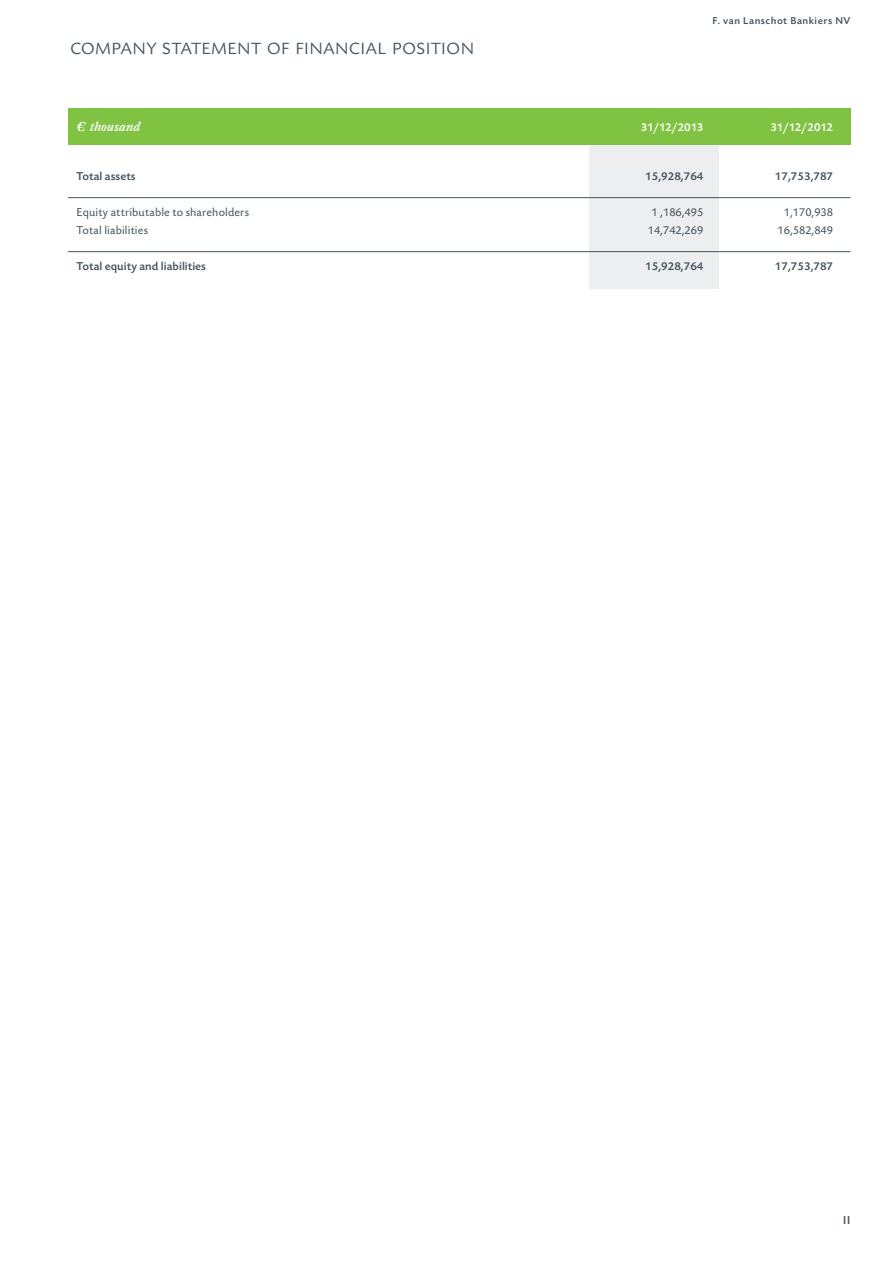
<style>
.page{position:relative;width:893px;height:1263px;background:#fff}
.page>*{position:absolute;margin:0;border:0;box-sizing:border-box;transform-origin:0 0}
.t1{font:24px "Today Sans BEFOP Light SC";color:#455560}
.t2{font:italic 12.75px "FVL Fleischmann ST Medium";letter-spacing:.015em;color:#fff}
.t3{font:12px/18px "Today Sans BEFOP";letter-spacing:.01em;color:#455560;text-align:center}
.t4{font:500 12px "Today Sans BEFOP";color:#455560}
.t5{font:500 12px "Today Sans BEFOP";letter-spacing:-.02em;color:#fff}
.t6{font:500 10.5px "Today Sans BEFOP";letter-spacing:.05em;color:#455560}
</style>
<div class="page">
<div style="left:589px;top:144px;width:130px;height:144px;background:#eceeef"></div>
<div style="left:68px;top:108px;width:782px;height:36px;background:#80c342"></div>
<hr style="left:68px;top:197px;width:782px;height:1px;background:#455560">
<hr style="left:68px;top:251px;width:782px;height:1px;background:#455560">
<h1 class="t1" style="left:70px;top:34px;width:406px">company statement of financial position</h1>
<p class="t2" style="left:77px;top:119px;width:65px">€ thousand</p>
<p class="t4" style="left:77px;top:170px;width:61px">Total assets</p>
<p class="t3" style="left:77px;top:204px;width:174px;text-align:left">Equity attributable to shareholders<br>Total liabilities</p>
<p class="t4" style="left:77px;top:260px;width:131px">Total equity and liabilities</p>
<p class="t6" style="left:713px;top:15px;width:139px">F. van Lanschot Bankiers NV</p>
<p class="t5" style="left:641px;top:120px;width:64px">31/12/2013</p>
<p class="t4" style="left:645px;top:170px;width:60px">15,928,764</p>
<p class="t3" style="left:648px;top:204px;width:57px">1 ,186,495<br>14,742,269</p>
<p class="t4" style="left:645px;top:260px;width:60px">15,928,764</p>
<p class="t5" style="left:771px;top:120px;width:64px">31/12/2012</p>
<p class="t4" style="left:775px;top:170px;width:60px">17,753,787</p>
<p class="t3" style="left:777px;top:204px;width:57px">1,170,938<br>16,582,849</p>
<p class="t4" style="left:775px;top:260px;width:60px">17,753,787</p>
<p class="t4" style="left:843px;top:1214px;width:9px">II</p>
</div>
